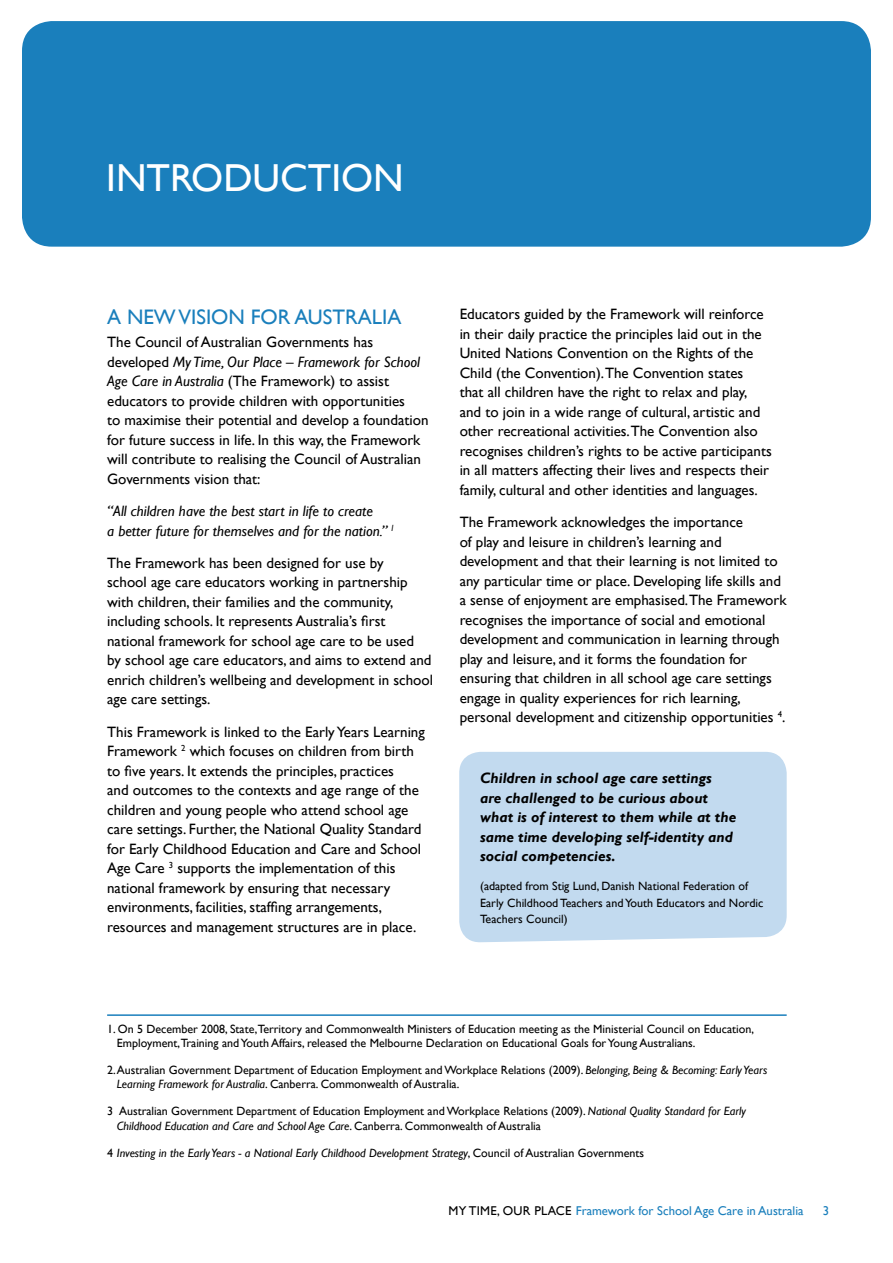
<style>
.page{position:relative;width:893px;height:1263px;background:#fff}
.page>*{position:absolute;margin:0;border:0;box-sizing:border-box;transform-origin:0 0}
.t1{font:39px "Gill Sans";color:#fff}
.t2{font:21px "Gill Sans";color:#1a7fbc}
.t3{font:15px/19.5px "Gill Sans";color:#000}
.t4{font:italic 700 15px/19.5px "Gill Sans";color:#000}
.t5{font:italic 15px/19.5px "Gill Sans";color:#000}
.t6{font:12.75px "Gill Sans";color:#1a7fbc}
.t7{font:12px/14.2px "Gill Sans";color:#000}
.t8{font:italic 12px "Gill Sans";color:#000}
.s1{font-style:italic}
.s2{font-style:normal}
.s3{color:#000}
</style>
<div class="page">
<div style="left:22px;top:21px;width:849px;height:226px;background:#1a7fbc;border-radius:30px"></div>
<hr style="left:107px;top:1014px;width:680px;height:2px;background:#1a7fbc">
<div style="left:459px;top:752px;width:328px;height:191px;background:#c2daef"></div>
<h1 class="t1" style="left:106px;top:155px;width:67px">Intro</h1>
<h1 class="t1" style="left:223px;top:155px;width:54px">ductio</h1>
<h1 class="t1" style="left:373px;top:155px;width:32px">n</h1>
<h2 class="t2" style="left:107px;top:304px;width:83px">A newvisio</h2>
<h2 class="t2" style="left:229px;top:304px;width:36px">n for</h2>
<h2 class="t2" style="left:294px;top:304px;width:27px">Australia</h2>
<p class="t3" style="left:107px;top:333px;width:323px">The Council of Australian Governments has developed <span class="s1">My Time, Our Place – Framework for School Age Care in Australia</span> (The Framework) to assist educators to provide children with opportunities<br>to maximise their potential and develop a foundation for future success in life. In this way, the Framework will contribute to realising the Council of Australian Governments vision that:</p>
<p class="t5" style="left:107px;top:501px;width:289px">“All children have the best start in life to create<br>a better future for themselves and for the nation.” <sup>1</sup></p>
<p class="t3" style="left:107px;top:553px;width:327px">The Framework has been designed for use by<br>school age care educators working in partnership with children, their families and the community, including schools. It represents Australia’s first national framework for school age care to be used<br>by school age care educators, and aims to extend and enrich children’s wellbeing and development in school age care settings.</p>
<p class="t3" style="left:107px;top:722px;width:319px">This Framework is linked to the Early Years Learning Framework <sup>2</sup> which focuses on children from birth to five years. It extends the principles, practices<br>and outcomes to the contexts and age range of the children and young people who attend school age care settings. Further, the National Quality Standard for Early Childhood Education and Care and School Age Care <sup>3</sup> supports the implementation of this national framework by ensuring that necessary environments, facilities, staffing arrangements, resources and management structures are in place.</p>
<p class="t3" style="left:460px;top:305px;width:314px">Educators guided by the Framework will reinforce in their daily practice the principles laid out in the United Nations Convention on the Rights of the Child (the Convention).The Convention states<br>that all children have the right to relax and play, and to join in a wide range of cultural, artistic and other recreational activities.The Convention also recognises children’s rights to be active participants in all matters affecting their lives and respects their family, cultural and other identities and languages.</p>
<p class="t3" style="left:460px;top:513px;width:328px">The Framework acknowledges the importance<br>of play and leisure in children’s learning and development and that their learning is not limited to any particular time or place. Developing life skills and a sense of enjoyment are emphasised.The Framework recognises the importance of social and emotional development and communication in learning through play and leisure, and it forms the foundation for ensuring that children in all school age care settings engage in quality experiences for rich learning, personal development and citizenship opportunities <sup>4</sup>.</p>
<p class="t4" style="left:480px;top:768px;width:258px">Children in school age care settings are challenged to be curious about what is of interest to them while at the same time developing self-identity and social competencies.</p>
<p class="t7" style="left:480px;top:878px;width:285px;line-height:16.5px">(adapted from Stig Lund, Danish National Federation of<br>Early Childhood Teachers and Youth Educators and Nordic<br>Teachers Council)</p>
<p class="t7" style="left:117px;top:1022px;width:639px;text-indent:-10px">1. On 5 December 2008, State,Territory and Commonwealth Ministers of Education meeting as the Ministerial Council on Education,<br>Employment,Training and Youth Affairs, released the Melbourne Declaration on Educational Goals for Young Australians.</p>
<p class="t7" style="left:117px;top:1063px;width:652px;text-indent:-10px">2. Australian Government Department of Education Employment and Workplace Relations (2009). <span class="s1">Belonging, Being &amp; Becoming: Early Years<br>Learning Framework for Australia</span>. Canberra. Commonwealth of Australia.</p>
<p class="t7" style="left:117px;top:1104px;width:631px;text-indent:-10px">3 Australian Government Department of Education Employment and Workplace Relations (2009). <span class="s1">National Quality Standard for Early<br>Childhood Education and Care and School Age Care</span>. Canberra. Commonwealth of Australia</p>
<p class="t8" style="left:107px;top:1145px;width:538px"><span class="s2">4</span> Investing in the Early Years - a National Early Childhood Development Strategy<span class="s2">, Council of Australian Governments</span></p>
<p class="t6" style="left:448px;top:1204px;width:357px"><span class="s3">MY TIME, OUR PLACE</span> Framework for School Age Care in Australia</p>
<p class="t6" style="left:823px;top:1204px;width:8px">3</p>
</div>
